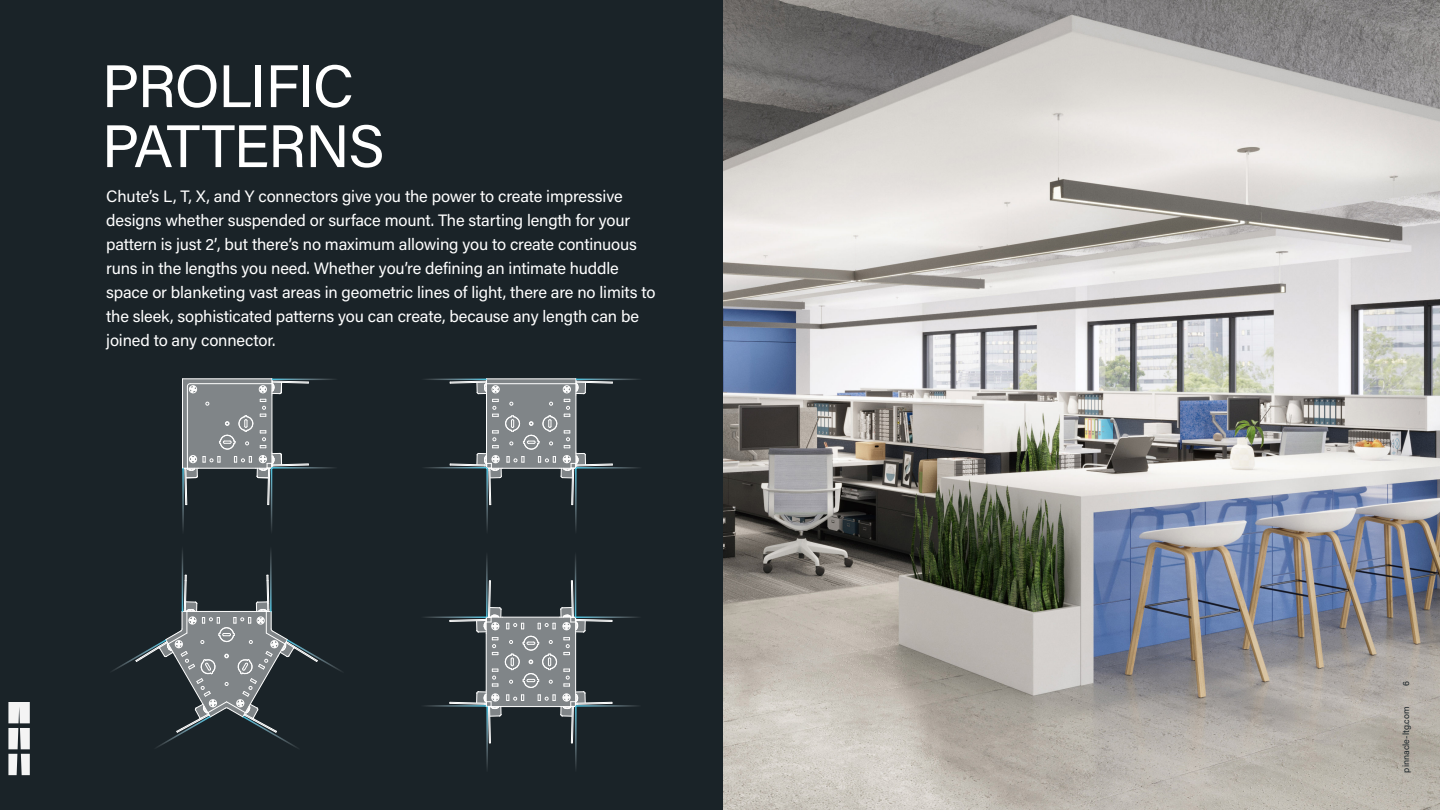
<style>
.page{position:relative;width:1440px;height:810px;background:#1a2328}
.page>*{position:absolute;margin:0;border:0;box-sizing:border-box;transform-origin:0 0}
.t1{font:60px/60px "Acumin Pro";letter-spacing:-.025em;color:#fff}
.t2{font:16.5px/24px "Acumin Pro";letter-spacing:-.01em;color:#fff}
.t3{font:9px "Acumin Pro";color:#1a2328}
</style>
<div class="page">
<img style="left:723px;top:0;width:717px;height:810px">
<svg style="left:8px;top:702px;width:22px;height:73px"></svg>
<svg style="left:450px;top:581px;width:163px;height:163px"></svg>
<svg style="left:182px;top:378px;width:127px;height:127px"></svg>
<svg style="left:450px;top:378px;width:163px;height:127px"></svg>
<hr style="left:182px;top:468px;width:2px;height:66px;background:#fff">
<hr style="left:271px;top:468px;width:1px;height:66px;background:#fff">
<hr style="left:270px;top:546px;width:2px;height:66px;background:#fff">
<hr style="left:182px;top:546px;width:1px;height:66px;background:#fff">
<svg style="left:112px;top:575px;width:230px;height:173px"></svg>
<hr style="left:486px;top:468px;width:2px;height:66px;background:#fff">
<hr style="left:575px;top:468px;width:2px;height:66px;background:#fff">
<hr style="left:272px;top:467px;width:66px;height:2px;background:#fff">
<hr style="left:272px;top:379px;width:66px;height:1px;background:#fff">
<hr style="left:576px;top:467px;width:66px;height:2px;background:#fff">
<hr style="left:576px;top:379px;width:66px;height:1px;background:#fff">
<hr style="left:421px;top:379px;width:66px;height:1px;background:#fff">
<hr style="left:421px;top:467px;width:66px;height:1px;background:#fff">
<hr style="left:486px;top:706px;width:2px;height:66px;background:#fff">
<hr style="left:575px;top:706px;width:2px;height:66px;background:#fff">
<hr style="left:575px;top:551px;width:1px;height:66px;background:#fff">
<hr style="left:486px;top:551px;width:2px;height:66px;background:#fff">
<hr style="left:576px;top:705px;width:66px;height:2px;background:#fff">
<hr style="left:576px;top:616px;width:66px;height:2px;background:#fff">
<hr style="left:420px;top:616px;width:66px;height:2px;background:#fff">
<hr style="left:420px;top:705px;width:66px;height:2px;background:#fff">
<p class="t1" style="left:102px;top:54px;width:285px">PROLIFIC<br>PATTERNS</p>
<p class="t2" style="left:106px;top:184px;width:551px">Chute’s L, T, X, and Y connectors give you the power to create impressive designs whether suspended or surface mount. The starting length for your pattern is just 2’, but there’s no maximum allowing you to create continuous runs in the lengths you need. Whether you’re defining an intimate huddle space or blanketing vast areas in geometric lines of light, there are no limits to the sleek, sophisticated patterns you can create, because any length can be joined to any connector.</p>
<p class="t3" style="left:1400px;top:686px;width:6px;rotate:-90deg">6</p>
<p class="t3" style="left:1400px;top:772px;width:68px;rotate:-90deg">pinnacle-ltg.com</p>
</div>
